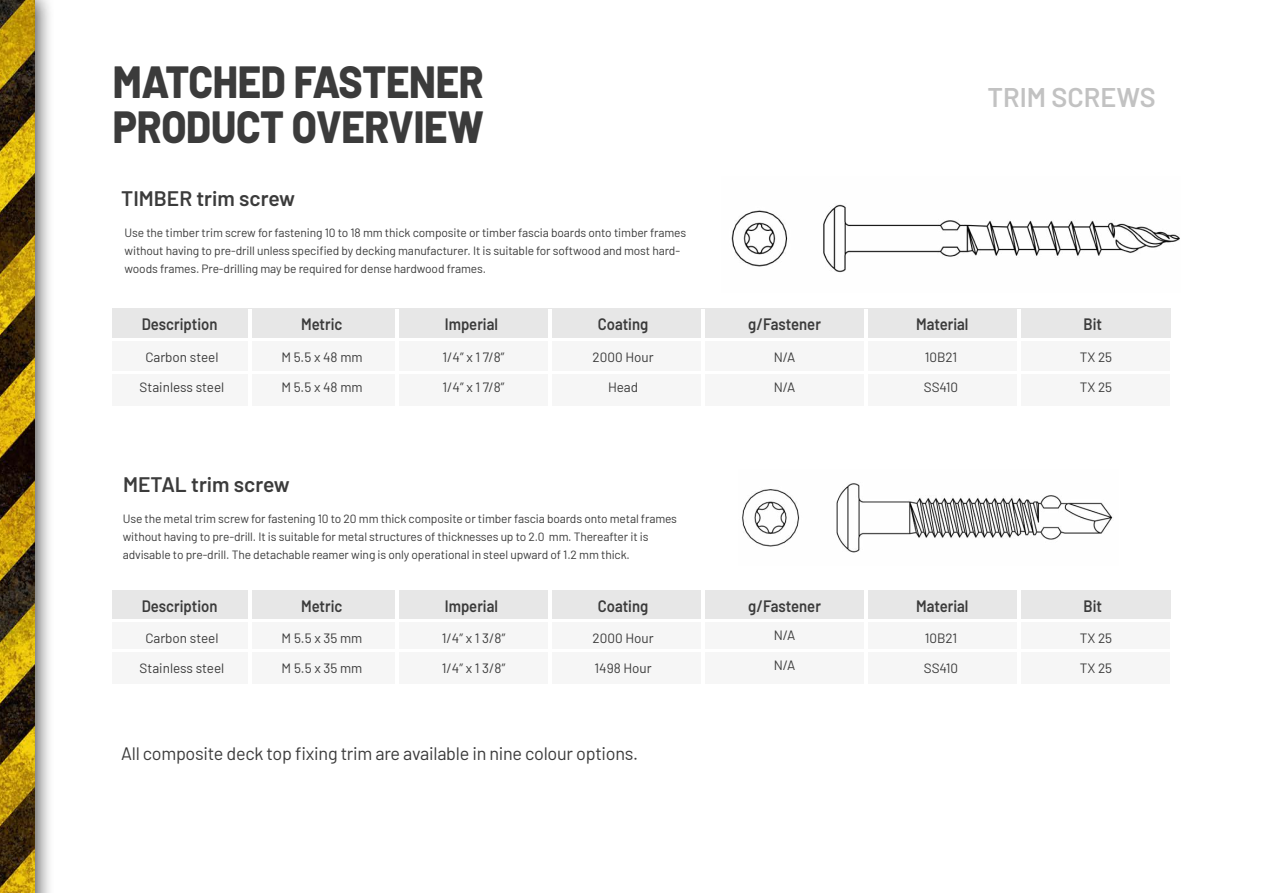
<style>
.page{position:relative;width:1263px;height:893px;background:#fff}
.page>*{position:absolute;margin:0;border:0;box-sizing:border-box;transform-origin:0 0}
.t1{font:800 45px/45px "Barlow";letter-spacing:-.005em;color:#3b3b3b;scale:.9 1}
.t2{font:600 27px "Barlow";color:#c2c2c2}
.t3{font:600 21px "Barlow";color:#3b3b3b}
.t4{font:18px "Barlow";letter-spacing:-.015em;color:#3b3b3b}
.t5{font:600 16.5px "Barlow";color:#3b3b3b;scale:.9 1}
.t6{font:13.5px "Barlow";color:#3b3b3b}
.t7{font:12px/18px "Barlow";letter-spacing:-.01em;color:#3b3b3b}
</style>
<div class="page">
<div style="left:0;top:0;width:55px;height:893px;background:#000;opacity:.75"></div>
<img style="left:0;top:0;width:35px;height:893px">
<div style="left:113px;top:339px;width:1057px;height:66px;background:#f6f6f6"></div>
<div style="left:113px;top:618px;width:1057px;height:66px;background:#f6f6f6"></div>
<div style="left:113px;top:309px;width:1058px;height:29px;background:#e7e7e7"></div>
<div style="left:113px;top:590px;width:1058px;height:29px;background:#e7e7e7"></div>
<hr style="left:248px;top:309px;width:3px;height:96px;background:#fff">
<hr style="left:248px;top:590px;width:3px;height:97px;background:#fff">
<hr style="left:395px;top:309px;width:4px;height:96px;background:#fff">
<hr style="left:395px;top:590px;width:4px;height:97px;background:#fff">
<hr style="left:864px;top:309px;width:3px;height:96px;background:#fff">
<hr style="left:864px;top:590px;width:3px;height:97px;background:#fff">
<hr style="left:549px;top:309px;width:3px;height:96px;background:#fff">
<hr style="left:549px;top:590px;width:3px;height:97px;background:#fff">
<hr style="left:1017px;top:309px;width:3px;height:96px;background:#fff">
<hr style="left:1017px;top:590px;width:3px;height:97px;background:#fff">
<hr style="left:702px;top:309px;width:3px;height:96px;background:#fff">
<hr style="left:702px;top:590px;width:3px;height:97px;background:#fff">
<hr style="left:113px;top:338px;width:1058px;height:3px;background:#fff">
<hr style="left:113px;top:619px;width:1058px;height:3px;background:#fff">
<hr style="left:113px;top:371px;width:1058px;height:2px;background:#fff">
<hr style="left:113px;top:649px;width:1058px;height:3px;background:#fff">
<img style="left:731px;top:204px;width:449px;height:69px">
<img style="left:742px;top:483px;width:371px;height:70px">
<h1 class="t1" style="left:113px;top:60px;width:414px">MATCHED FASTENER<br>PRODUCT OVERVIEW</h1>
<h2 class="t2" style="left:987px;top:87px;width:170px">TRIM SCREWS</h2>
<h3 class="t3" style="left:121px;top:191px;width:176px">TIMBER trim screw</h3>
<p class="t7" style="left:125px;top:223px;width:563px">Use the timber trim screw for fastening 10 to 18 mm thick composite or timber fascia boards onto timber frames without having to pre-drill unless specified by decking manufacturer. It is suitable for softwood and most hard&shy;woods frames. Pre-drilling may be required for dense hardwood frames.</p>
<h3 class="t5" style="left:142px;top:318px;width:86px">Description</h3>
<h3 class="t5" style="left:301px;top:318px;width:47px">Metric</h3>
<h3 class="t5" style="left:445px;top:318px;width:61px">Imperial</h3>
<h3 class="t5" style="left:598px;top:318px;width:58px">Coating</h3>
<h3 class="t5" style="left:748px;top:318px;width:82px">g/Fastener</h3>
<h3 class="t5" style="left:916px;top:318px;width:60px">Material</h3>
<h3 class="t5" style="left:1083px;top:318px;width:22px">Bit</h3>
<p class="t6" style="left:145px;top:352px;width:75px">Carbon steel</p>
<p class="t6" style="left:140px;top:382px;width:86px">Stainless steel</p>
<p class="t6" style="left:281px;top:347px;width:83px">M 5.5 x 48 mm</p>
<p class="t6" style="left:281px;top:377px;width:83px">M 5.5 x 48 mm</p>
<p class="t6" style="left:442px;top:347px;width:64px">1/4” x 1 7/8”</p>
<p class="t6" style="left:442px;top:377px;width:64px">1/4” x 1 7/8”</p>
<p class="t6" style="left:592px;top:347px;width:63px">2000 Hour</p>
<p class="t6" style="left:608px;top:382px;width:32px">Head</p>
<p class="t6" style="left:774px;top:347px;width:23px">N/A</p>
<p class="t6" style="left:774px;top:377px;width:23px">N/A</p>
<p class="t6" style="left:925px;top:347px;width:34px">10B21</p>
<p class="t6" style="left:924px;top:377px;width:36px">SS410</p>
<p class="t6" style="left:1080px;top:347px;width:34px">TX 25</p>
<p class="t6" style="left:1080px;top:377px;width:34px">TX 25</p>
<h3 class="t3" style="left:123px;top:477px;width:168px">METAL trim screw</h3>
<p class="t7" style="left:123px;top:509px;width:556px">Use the metal trim screw for fastening 10 to 20 mm thick composite or timber fascia boards onto metal frames without having to pre-drill. It is suitable for metal structures of thicknesses up to 2.0 mm. Thereafter it is advisable to pre-drill. The detachable reamer wing is only operational in steel upward of 1.2 mm thick.</p>
<h3 class="t5" style="left:142px;top:600px;width:86px">Description</h3>
<h3 class="t5" style="left:301px;top:600px;width:47px">Metric</h3>
<h3 class="t5" style="left:445px;top:600px;width:61px">Imperial</h3>
<h3 class="t5" style="left:598px;top:600px;width:58px">Coating</h3>
<h3 class="t5" style="left:748px;top:600px;width:82px">g/Fastener</h3>
<h3 class="t5" style="left:916px;top:600px;width:60px">Material</h3>
<h3 class="t5" style="left:1083px;top:600px;width:22px">Bit</h3>
<p class="t6" style="left:145px;top:634px;width:75px">Carbon steel</p>
<p class="t6" style="left:140px;top:664px;width:86px">Stainless steel</p>
<p class="t6" style="left:282px;top:629px;width:82px">M 5.5 x 35 mm</p>
<p class="t6" style="left:282px;top:659px;width:82px">M 5.5 x 35 mm</p>
<p class="t6" style="left:442px;top:629px;width:65px">1/4” x 1 3/8”</p>
<p class="t6" style="left:442px;top:659px;width:65px">1/4” x 1 3/8”</p>
<p class="t6" style="left:592px;top:628px;width:63px">2000 Hour</p>
<p class="t6" style="left:594px;top:658px;width:59px">1498 Hour</p>
<p class="t6" style="left:774px;top:626px;width:23px">N/A</p>
<p class="t6" style="left:774px;top:656px;width:23px">N/A</p>
<p class="t6" style="left:925px;top:628px;width:34px">10B21</p>
<p class="t6" style="left:924px;top:658px;width:36px">SS410</p>
<p class="t6" style="left:1080px;top:628px;width:34px">TX 25</p>
<p class="t6" style="left:1080px;top:658px;width:34px">TX 25</p>
<h3 class="t4" style="left:121px;top:740px;width:519px">All composite deck top fixing trim are available in nine colour options.</h3>
</div>
